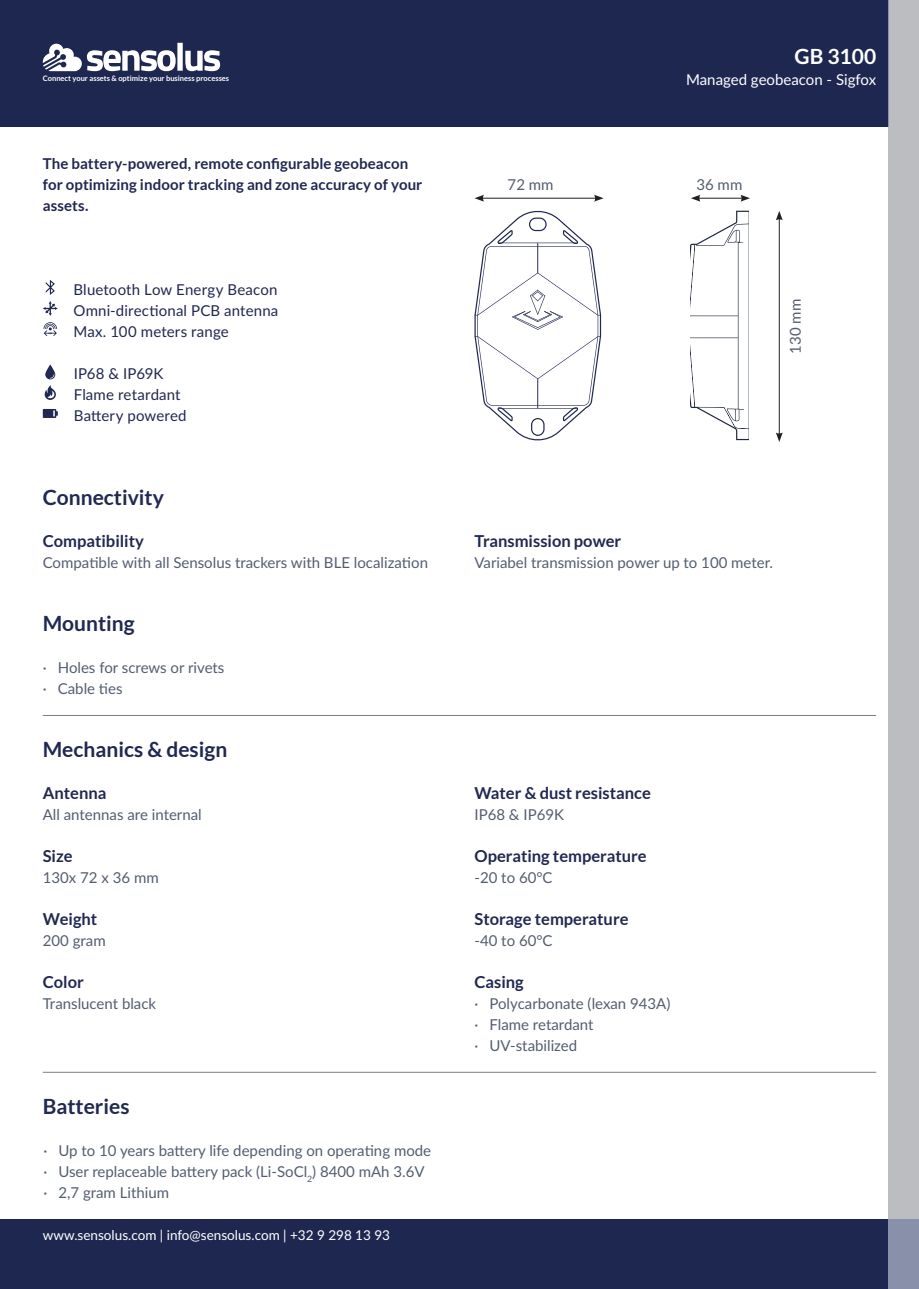
<style>
.page{position:relative;width:919px;height:1289px;background:#fff}
.page>*{position:absolute;margin:0;border:0;box-sizing:border-box;transform-origin:0 0}
.t1{font:700 21px "Lato";color:#212851}
.H1_White{font:700 21px "Lato";color:#fff}
.H3_left_aligned{font:700 16.5px "Lato";color:#212851}
.Normal_paragraph{font:15px "Lato";color:#535e6f}
.List_view_top{font:15px "Lato";letter-spacing:.01em;color:#212851}
.specsheet_intro{font:700 15px/21px "Lato";letter-spacing:.005em;color:#212851}
.Paragraph_Style_2{font:15px "Lato";color:#fff}
.Size_values{font:15px "Lato";color:#535e6f}
.t2{font:13.5px "Lato";color:#fff}
.t3{font:700 7.5px "Lato";color:#fff}
</style>
<div class="page">
<div style="left:0;top:1219px;width:918px;height:69px;background:#1e2750"></div>
<div style="left:0;top:0;width:888px;height:127px;background:#1e2750"></div>
<div style="left:888px;top:0;width:30px;height:1288px;background:#bcbdc0"></div>
<svg style="left:43px;top:43px;width:177px;height:28px"></svg>
<hr style="left:778px;top:218px;width:1px;height:217px;background:#231f20">
<svg style="left:776px;top:211px;width:6px;height:9px"></svg>
<svg style="left:776px;top:432px;width:6px;height:10px"></svg>
<hr style="left:481px;top:198px;width:115px;height:1px;background:#231f20">
<svg style="left:594px;top:195px;width:9px;height:7px"></svg>
<svg style="left:474px;top:195px;width:10px;height:7px"></svg>
<hr style="left:698px;top:198px;width:44px;height:1px;background:#231f20">
<svg style="left:740px;top:195px;width:10px;height:7px"></svg>
<svg style="left:691px;top:195px;width:9px;height:7px"></svg>
<svg style="left:44px;top:322px;width:13px;height:14px"></svg>
<svg style="left:43px;top:409px;width:15px;height:9px"></svg>
<svg style="left:474px;top:211px;width:127px;height:230px"></svg>
<svg style="left:530px;top:295px;width:8px;height:20px"></svg>
<svg style="left:530px;top:290px;width:8px;height:6px"></svg>
<svg style="left:537px;top:295px;width:8px;height:20px"></svg>
<svg style="left:537px;top:290px;width:8px;height:6px"></svg>
<svg style="left:537px;top:316px;width:26px;height:14px"></svg>
<svg style="left:512px;top:316px;width:26px;height:14px"></svg>
<div style="left:512px;top:311px;width:13px;height:6px;background:#fff"></div>
<svg style="left:514px;top:311px;width:11px;height:6px"></svg>
<svg style="left:514px;top:316px;width:24px;height:12px"></svg>
<svg style="left:537px;top:316px;width:23px;height:12px"></svg>
<svg style="left:550px;top:311px;width:13px;height:6px"></svg>
<svg style="left:690px;top:211px;width:58px;height:229px"></svg>
<svg style="left:45px;top:364px;width:10px;height:15px"></svg>
<svg style="left:46px;top:280px;width:9px;height:15px"></svg>
<svg style="left:43px;top:301px;width:15px;height:15px"></svg>
<svg style="left:45px;top:385px;width:11px;height:15px"></svg>
<hr style="left:43px;top:715px;width:833px;height:1px;background:#7a7f95">
<hr style="left:43px;top:1071px;width:833px;height:1px;background:#7a7f95">
<p class="H1_White" style="left:794px;top:44px;width:83px">GB 3100</p>
<p class="t3" style="left:43px;top:74px;width:188px">Connect your assets &amp; optimize your business processes</p>
<p class="Paragraph_Style_2" style="left:686px;top:69px;width:191px">Managed geobeacon - Sigfox</p>
<p class="specsheet_intro" style="left:43px;top:153px;width:381px">The battery-powered, remote configurable geobeacon for optimizing indoor tracking and zone accuracy of your assets.</p>
<p class="Size_values" style="left:507px;top:174px;width:47px">72 mm</p>
<p class="Size_values" style="left:696px;top:174px;width:47px">36 mm</p>
<p class="List_view_top" style="left:73px;top:279px;width:205px">Bluetooth Low Energy Beacon</p>
<p class="List_view_top" style="left:73px;top:300px;width:206px">Omni-directional PCB antenna</p>
<p class="List_view_top" style="left:73px;top:321px;width:157px">Max. 100 meters range</p>
<p class="List_view_top" style="left:74px;top:363px;width:91px">IP68 &amp; IP69K</p>
<p class="List_view_top" style="left:74px;top:384px;width:108px">Flame retardant</p>
<p class="List_view_top" style="left:74px;top:405px;width:114px">Battery powered</p>
<p class="Size_values" style="left:784px;top:354px;width:56px;rotate:-90deg">130 mm</p>
<h2 class="t1" style="left:43px;top:485px;width:123px">Connectivity</h2>
<p class="H3_left_aligned" style="left:43px;top:531px;width:103px">Compatibility</p>
<p class="H3_left_aligned" style="left:474px;top:531px;width:148px">Transmission power</p>
<p class="Normal_paragraph" style="left:43px;top:552px;width:387px">Compatible with all Sensolus trackers with BLE localization</p>
<p class="Normal_paragraph" style="left:474px;top:552px;width:300px">Variabel transmission power up to 100 meter.</p>
<h2 class="t1" style="left:43px;top:611px;width:93px">Mounting</h2>
<p class="Normal_paragraph" style="left:43px;top:657px;width:183px">· Holes for screws or rivets</p>
<p class="Normal_paragraph" style="left:43px;top:678px;width:81px">· Cable ties</p>
<h2 class="t1" style="left:43px;top:737px;width:186px">Mechanics &amp; design</h2>
<p class="H3_left_aligned" style="left:43px;top:783px;width:65px">Antenna</p>
<p class="H3_left_aligned" style="left:474px;top:783px;width:178px">Water &amp; dust resistance</p>
<p class="Normal_paragraph" style="left:43px;top:804px;width:160px">All antennas are internal</p>
<p class="Normal_paragraph" style="left:474px;top:804px;width:91px">IP68 &amp; IP69K</p>
<p class="H3_left_aligned" style="left:43px;top:846px;width:31px">Size</p>
<p class="H3_left_aligned" style="left:474px;top:846px;width:174px">Operating temperature</p>
<p class="Normal_paragraph" style="left:43px;top:867px;width:117px">130x 72 x 36 mm</p>
<p class="Normal_paragraph" style="left:474px;top:867px;width:80px">-20 to 60°C</p>
<p class="H3_left_aligned" style="left:43px;top:909px;width:56px">Weight</p>
<p class="H3_left_aligned" style="left:474px;top:909px;width:155px">Storage temperature</p>
<p class="Normal_paragraph" style="left:43px;top:930px;width:64px">200 gram</p>
<p class="Normal_paragraph" style="left:474px;top:930px;width:80px">-40 to 60°C</p>
<p class="H3_left_aligned" style="left:43px;top:972px;width:43px">Color</p>
<p class="H3_left_aligned" style="left:474px;top:972px;width:51px">Casing</p>
<p class="Normal_paragraph" style="left:43px;top:993px;width:115px">Translucent black</p>
<p class="Normal_paragraph" style="left:474px;top:993px;width:197px">· Polycarbonate (lexan 943A)</p>
<p class="Normal_paragraph" style="left:474px;top:1014px;width:120px">· Flame retardant</p>
<p class="Normal_paragraph" style="left:474px;top:1035px;width:104px">· UV-stabilized</p>
<h2 class="t1" style="left:43px;top:1094px;width:88px">Batteries</h2>
<p class="Normal_paragraph" style="left:43px;top:1140px;width:389px">· Up to 10 years battery life depending on operating mode</p>
<p class="Normal_paragraph" style="left:43px;top:1161px;width:383px">· User replaceable battery pack (Li-SoCl<sub>2</sub>) 8400 mAh 3.6V</p>
<p class="Normal_paragraph" style="left:43px;top:1182px;width:127px">· 2,7 gram Lithium</p>
<p class="t2" style="left:43px;top:1225px;width:349px">www.sensolus.com | info@sensolus.com | +32 9 298 13 93</p>
</div>
